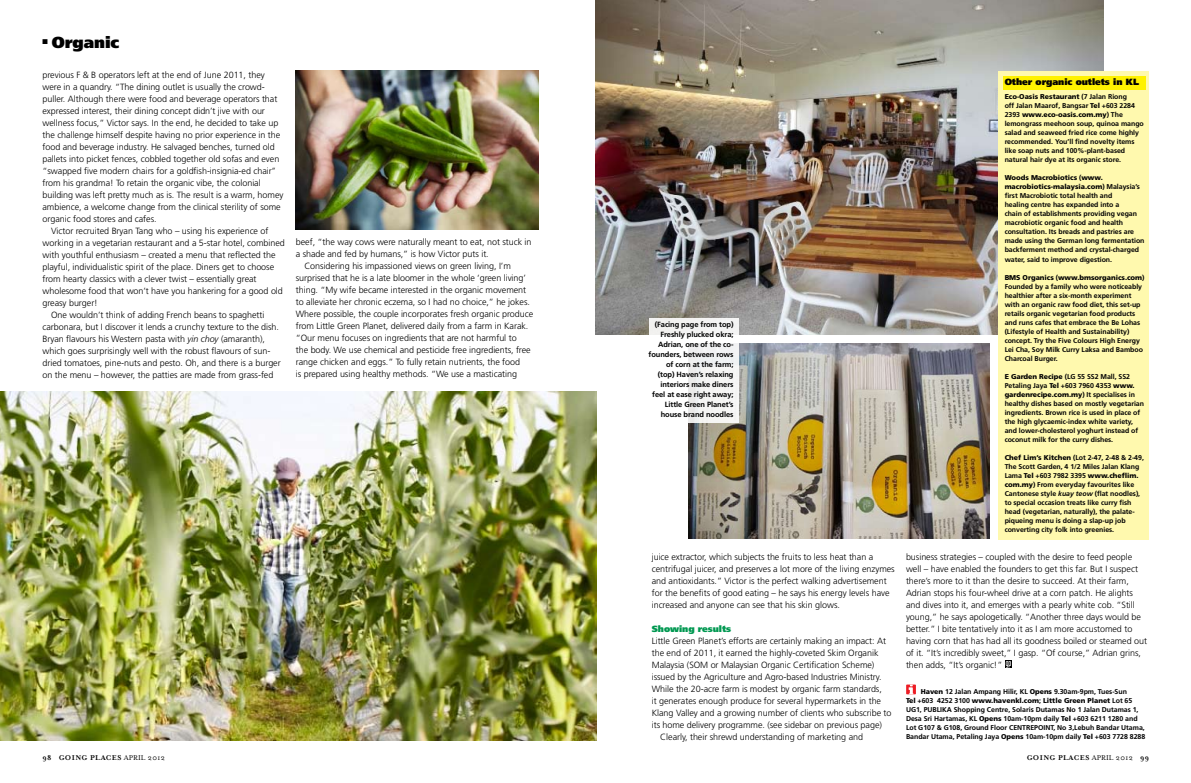
<style>
.page{position:relative;width:1191px;height:783px;background:#fff}
.page>*{position:absolute;margin:0;border:0;box-sizing:border-box;transform-origin:0 0}
.t1{font:900 16px "Frutiger";letter-spacing:-.005em;color:#000}
.t2{font:300 9px/12px "Frutiger";letter-spacing:-.005em;color:#000}
.t3{font:900 9px "Frutiger";letter-spacing:-.005em;color:#000}
.t4{font:900 9px "Frutiger";letter-spacing:-.005em;color:#009851}
.t5{font:700 8px "Mrs Eaves";letter-spacing:.05em;color:#000}
.t6{font:700 7.5px/10px "Frutiger";letter-spacing:-.01em;color:#000;text-align:right}
.t7{font:700 7px/9px "Frutiger";letter-spacing:-.005em;color:#000}
.s1{font-style:italic}
.s2{font-family:"Mrs Eaves Roman";font-weight:400}
.s3{font-weight:900}
</style>
<div class="page">
<img style="left:0;top:391px;width:596px;height:349px">
<img style="left:296px;top:71px;width:243px;height:159px">
<img style="left:689px;top:343px;width:300px;height:195px">
<img style="left:595px;top:0;width:508px;height:334px">
<div style="left:998px;top:71px;width:150px;height:468px;background:#fff9ae"></div>
<div style="left:1002px;top:76px;width:143px;height:13px;background:#fff200"></div>
<div style="left:649px;top:318px;width:89px;height:104px;background:#f6f6f5"></div>
<svg style="left:1005px;top:660px;width:6px;height:8px"></svg>
<svg style="left:1005px;top:661px;width:6px;height:6px"></svg>
<div style="left:906px;top:684px;width:10px;height:10px;background:#ed1c24"></div>
<svg style="left:908px;top:684px;width:5px;height:10px"></svg>
<h1 class="t1" style="left:43px;top:33px;width:78px">■ Organic</h1>
<p class="t2" style="left:43px;top:69px;width:224px">previous F &amp; B operators left at the end of June 2011, they</p>
<p class="t2" style="left:43px;top:81px;width:224px">were in a quandry. “The dining outlet is usually the crowd-</p>
<p class="t2" style="left:43px;top:93px;width:236px">puller. Although there were food and beverage operators that</p>
<p class="t2" style="left:43px;top:105px;width:224px">expressed interest, their dining concept didn’t jive with our</p>
<p class="t2" style="left:43px;top:117px;width:237px">wellness focus,” Victor says. In the end, he decided to take up</p>
<p class="t2" style="left:43px;top:129px;width:239px">the challenge himself despite having no prior experience in the</p>
<p class="t2" style="left:43px;top:141px;width:234px">food and beverage industry. He salvaged benches, turned old</p>
<p class="t2" style="left:43px;top:153px;width:238px">pallets into picket fences, cobbled together old sofas and even</p>
<p class="t2" style="left:43px;top:165px;width:235px">“swapped five modern chairs for a goldfish-insignia-ed chair’’</p>
<p class="t2" style="left:43px;top:177px;width:220px">from his grandma! To retain the organic vibe, the colonial</p>
<p class="t2" style="left:43px;top:189px;width:242px">building was left pretty much as is. The result is a warm, homey</p>
<p class="t2" style="left:43px;top:201px;width:240px">ambience, a welcome change from the clinical sterility of some</p>
<p class="t2" style="left:43px;top:213px;width:116px">organic food stores and cafes.</p>
<p class="t2" style="left:51px;top:225px;width:219px">Victor recruited Bryan Tang who – using his experience of</p>
<p class="t2" style="left:43px;top:237px;width:244px">working in a vegetarian restaurant and a 5-star hotel, combined</p>
<p class="t2" style="left:43px;top:249px;width:235px">with youthful enthusiasm – created a menu that reflected the</p>
<p class="t2" style="left:43px;top:261px;width:233px">playful, individualistic spirit of the place. Diners get to choose</p>
<p class="t2" style="left:43px;top:273px;width:215px">from hearty classics with a clever twist – essentially great</p>
<p class="t2" style="left:43px;top:285px;width:242px">wholesome food that won’t have you hankering for a good old</p>
<p class="t2" style="left:43px;top:297px;width:57px">greasy burger!</p>
<p class="t2" style="left:51px;top:309px;width:215px">One wouldn’t think of adding French beans to spaghetti</p>
<p class="t2" style="left:43px;top:321px;width:238px">carbonara, but I discover it lends a crunchy texture to the dish.</p>
<p class="t2" style="left:43px;top:333px;width:224px">Bryan flavours his Western pasta with <span class="s1">yin choy</span> (amaranth),</p>
<p class="t2" style="left:43px;top:345px;width:229px">which goes surprisingly well with the robust flavours of sun-</p>
<p class="t2" style="left:43px;top:357px;width:240px">dried tomatoes, pine-nuts and pesto. Oh, and there is a burger</p>
<p class="t2" style="left:43px;top:369px;width:232px">on the menu – however, the patties are made from grass-fed</p>
<p class="t2" style="left:296px;top:236px;width:237px">beef, “the way cows were naturally meant to eat, not stuck in</p>
<p class="t2" style="left:296px;top:248px;width:194px">a shade and fed by humans,” is how Victor puts it.</p>
<p class="t2" style="left:304px;top:260px;width:208px">Considering his impassioned views on green living, I’m</p>
<p class="t2" style="left:296px;top:272px;width:232px">surprised that he is a late bloomer in the whole ‘green living’</p>
<p class="t2" style="left:296px;top:284px;width:232px">thing. “My wife became interested in the organic movement</p>
<p class="t2" style="left:296px;top:296px;width:236px">to alleviate her chronic eczema, so I had no choice,” he jokes.</p>
<p class="t2" style="left:296px;top:308px;width:239px">Where possible, the couple incorporates fresh organic produce</p>
<p class="t2" style="left:296px;top:320px;width:234px">from Little Green Planet, delivered daily from a farm in Karak.</p>
<p class="t2" style="left:296px;top:332px;width:222px">“Our menu focuses on ingredients that are not harmful to</p>
<p class="t2" style="left:296px;top:344px;width:236px">the body. We use chemical and pesticide free ingredients, free</p>
<p class="t2" style="left:296px;top:356px;width:226px">range chicken and eggs.” To fully retain nutrients, the food</p>
<p class="t2" style="left:296px;top:368px;width:223px">is prepared using healthy methods. “We use a masticating</p>
<p class="t5" style="left:43px;top:753px;width:124px">98 GOING PLACES <span class="s2">APRIL 2012</span></p>
<p class="t6" style="left:648px;top:319px;width:86px">(Facing page from top)<br>Freshly plucked okra;<br>Adrian, one of the co&shy;founders, between rows of corn at the farm; (top) Haven’s relaxing interiors make diners feel at ease right away;<br>Little Green Planet’s house brand noodles</p>
<p class="t2" style="left:652px;top:551px;width:244px">juice extractor, which subjects the fruits to less heat than a centrifugal juicer, and preserves a lot more of the living enzymes and antioxidants.” Victor is the perfect walking advertisement for the benefits of good eating – he says his energy levels have increased and anyone can see that his skin glows.</p>
<p class="t4" style="left:652px;top:623px;width:81px">Showing results</p>
<p class="t2" style="left:652px;top:635px;width:236px">Little Green Planet’s efforts are certainly making an impact: At</p>
<p class="t2" style="left:652px;top:647px;width:228px">the end of 2011, it earned the highly-coveted Skim Organik</p>
<p class="t2" style="left:652px;top:659px;width:224px">Malaysia (SOM or Malaysian Organic Certification Scheme)</p>
<p class="t2" style="left:652px;top:671px;width:231px">issued by the Agriculture and Agro-based Industries Ministry.</p>
<p class="t2" style="left:652px;top:683px;width:232px">While the 20-acre farm is modest by organic farm standards,</p>
<p class="t2" style="left:652px;top:695px;width:231px">it generates enough produce for several hypermarkets in the</p>
<p class="t2" style="left:652px;top:707px;width:241px">Klang Valley and a growing number of clients who subscribe to</p>
<p class="t2" style="left:652px;top:719px;width:232px">its home delivery programme. (see sidebar on previous page)</p>
<p class="t2" style="left:660px;top:731px;width:204px">Clearly, their shrewd understanding of marketing and</p>
<p class="t3" style="left:1004px;top:77px;width:136px">Other organic outlets in KL</p>
<p class="t7" style="left:1004px;top:92px;width:141px"><span class="s3">Eco-Oasis Restaurant</span> (7 Jalan Riong<br>off Jalan Maarof, Bangsar <span class="s3">Tel</span> +603 2284<br>2393 <span class="s3">www.eco-oasis.com.my</span>) The lemongrass meehoon soup, quinoa mango salad and seaweed fried rice come highly recommended. You’ll find novelty items like soap nuts and 100%-plant-based natural hair dye at its organic store.</p>
<p class="t7" style="left:1004px;top:173px;width:141px"><span class="s3">Woods Macrobiotics</span> (<span class="s3">www. macrobiotics-malaysia.com</span>) Malaysia’s first Macrobiotic total health and<br>healing centre has expanded into a<br>chain of establishments providing vegan macrobiotic organic food and health consultation. Its breads and pastries are made using the German long fermentation backferment method and crystal-charged water, said to improve digestion.</p>
<p class="t7" style="left:1004px;top:272px;width:141px"><span class="s3">BMS Organics</span> (<span class="s3">www.bmsorganics.com</span>)<br>Founded by a family who were noticeably healthier after a six-month experiment with an organic raw food diet, this set-up retails organic vegetarian food products and runs cafes that embrace the Be Lohas (Lifestyle of Health and Sustainability) concept. Try the Five Colours High Energy Lei Cha, Soy Milk Curry Laksa and Bamboo Charcoal Burger.</p>
<p class="t7" style="left:1004px;top:371px;width:141px"><span class="s3">E Garden Recipe</span> (LG 55 SS2 Mall, SS2<br>Petaling Jaya <span class="s3">Tel</span> +603 7960 4353 <span class="s3">www. gardenrecipe.com.my</span>) It specialises in healthy dishes based on mostly vegetarian ingredients. Brown rice is used in place of the high glycaemic-index white variety, and lower-cholesterol yoghurt instead of coconut milk for the curry dishes.</p>
<p class="t7" style="left:1004px;top:452px;width:141px"><span class="s3">Chef Lim’s Kitchen</span> (Lot 2-47, 2-48 &amp; 2-49, The Scott Garden, 4 1/2 Miles Jalan Klang Lama <span class="s3">Tel</span> +603 7982 3395 <span class="s3">www.cheflim. com.my</span>) From everyday favourites like Cantonese style <span class="s1">kuay teow</span> (flat noodles), to special occasion treats like curry fish head (vegetarian, naturally), the palate&shy;piqueing menu is doing a slap-up job converting city folk into greenies.</p>
<p class="t2" style="left:906px;top:551px;width:242px">business strategies – coupled with the desire to feed people well – have enabled the founders to get this far. But I suspect there’s more to it than the desire to succeed. At their farm, Adrian stops his four-wheel drive at a corn patch. He alights and dives into it, and emerges with a pearly white cob. “Still young,” he says apologetically. “Another three days would be better.” I bite tentatively into it as I am more accustomed to having corn that has had all its goodness boiled or steamed out of it. “It’s incredibly sweet,” I gasp. “Of course,” Adrian grins, then adds, “It’s organic!”</p>
<p class="t7" style="left:906px;top:687px;width:241px;text-indent:15px"><span class="s3">Haven</span> 12 Jalan Ampang Hilir, KL <span class="s3">Opens</span> 9.30am-9pm, Tues-Sun<br><span class="s3">Tel</span> +603 4252 3100 <span class="s3">www.havenkl.com</span>; <span class="s3">Little Green Planet</span> Lot 65<br>UG1, PUBLIKA Shopping Centre, Solaris Dutamas No 1 Jalan Dutamas 1, Desa Sri Hartamas, KL <span class="s3">Opens</span> 10am-10pm daily <span class="s3">Tel</span> +603 6211 1280 and Lot G107 &amp; G108, Ground Floor CENTREPOINT, No 3,Lebuh Bandar Utama, Bandar Utama, Petaling Jaya <span class="s3">Opens</span> 10am-10pm daily <span class="s3">Tel</span> +603 7728 8288</p>
<p class="t5" style="left:1026px;top:753px;width:124px">GOING PLACES <span class="s2">APRIL 2012</span> 99</p>
</div>
